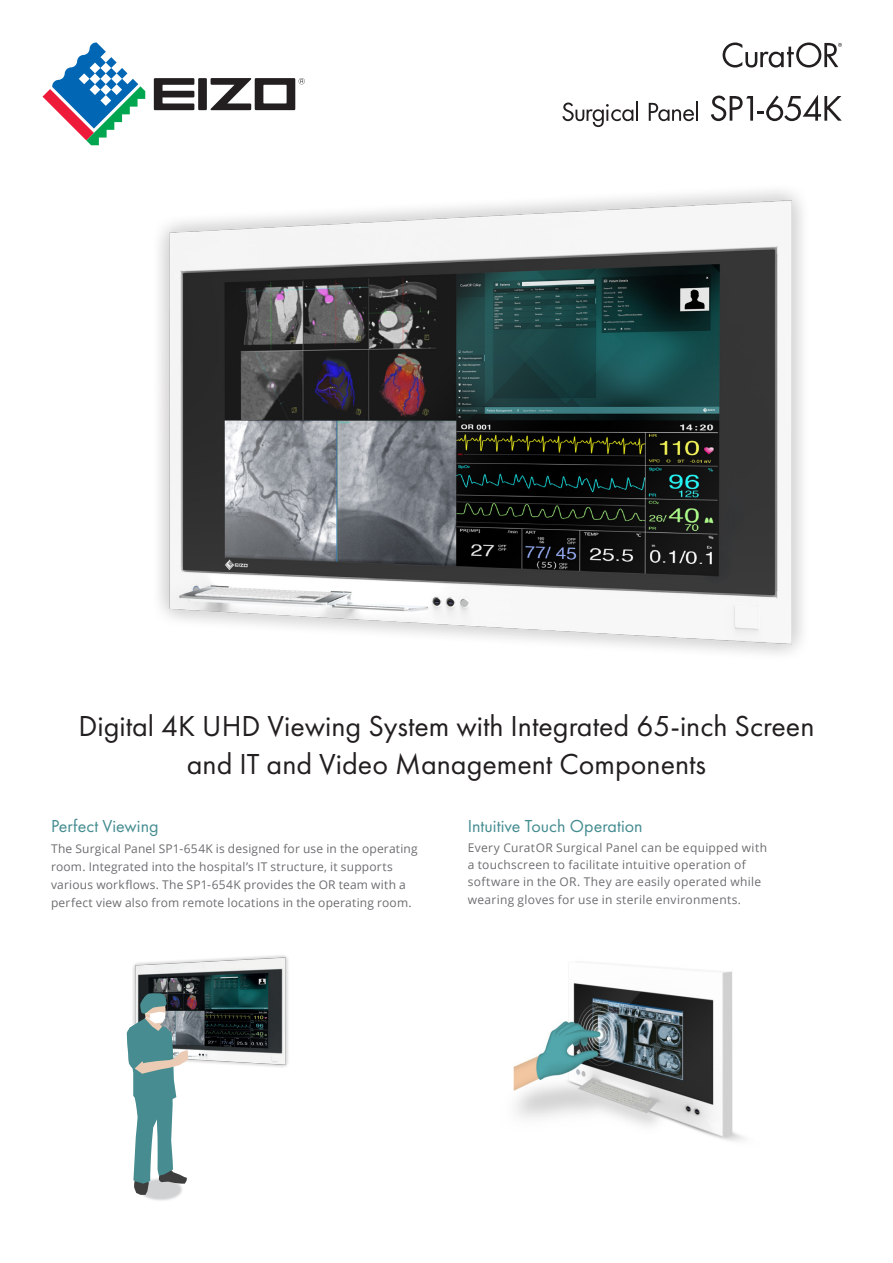
<style>
.page{position:relative;width:893px;height:1263px;background:#fff}
.page>*{position:absolute;margin:0;border:0;box-sizing:border-box;transform-origin:0 0}
.catch_copy{font:30px "Futura PT";color:#231f20}
.E-title{font:18px "Futura PT";color:#448c90}
.E-title-2{font:12px/18px "Open Sans";letter-spacing:.015em;color:#6c6d70}
.body{font:12px/17.2px "Open Sans";letter-spacing:.025em;color:#6c6d70}
</style>
<div class="page">
<svg style="left:562px;top:103px;width:71px;height:24px"></svg>
<hr style="left:636px;top:101px;width:2px;height:20px;background:#231f20">
<svg style="left:649px;top:103px;width:45px;height:18px"></svg>
<hr style="left:696px;top:101px;width:2px;height:20px;background:#231f20">
<svg style="left:711px;top:95px;width:131px;height:26px"></svg>
<img style="left:513px;top:966px;width:232px;height:175px">
<img style="left:143px;top:1195px;width:36px;height:6px">
<img style="left:126px;top:955px;width:162px;height:112px">
<svg style="left:127px;top:993px;width:61px;height:202px"></svg>
<svg style="left:723px;top:43px;width:119px;height:25px"></svg>
<svg style="left:154px;top:78px;width:151px;height:32px"></svg>
<svg style="left:43px;top:43px;width:102px;height:102px"></svg>
<img style="left:159px;top:190px;width:644px;height:464px">
<p class="catch_copy" style="left:79px;top:708px;width:737px">Digital K4 UHD Viewing System with Integrated 65-inch Screen</p>
<p class="catch_copy" style="left:187px;top:746px;width:521px">and IT and Video Management Components</p>
<p class="E-title" style="left:51px;top:815px;width:109px">Perfect Viewing</p>
<p class="E-title-2" style="left:51px;top:839px;width:368px">The Surgical Panel SP1-654K is designed for use in the operating room. Integrated into the hospital I Ts’ structure it, supports various workflows. The SP1-654K provides the OR team with a perfect view also from remote locations in the operating room.</p>
<p class="E-title" style="left:468px;top:815px;width:176px">Intuitive Touch Operation</p>
<p class="body" style="left:468px;top:838px;width:301px">Every CuratOR Surgical Panel can be equipped with a touchscreen to facilitate intuitive operation of software in the OR. They are easily operated while wearing gloves for use in sterile environments.</p>
</div>
